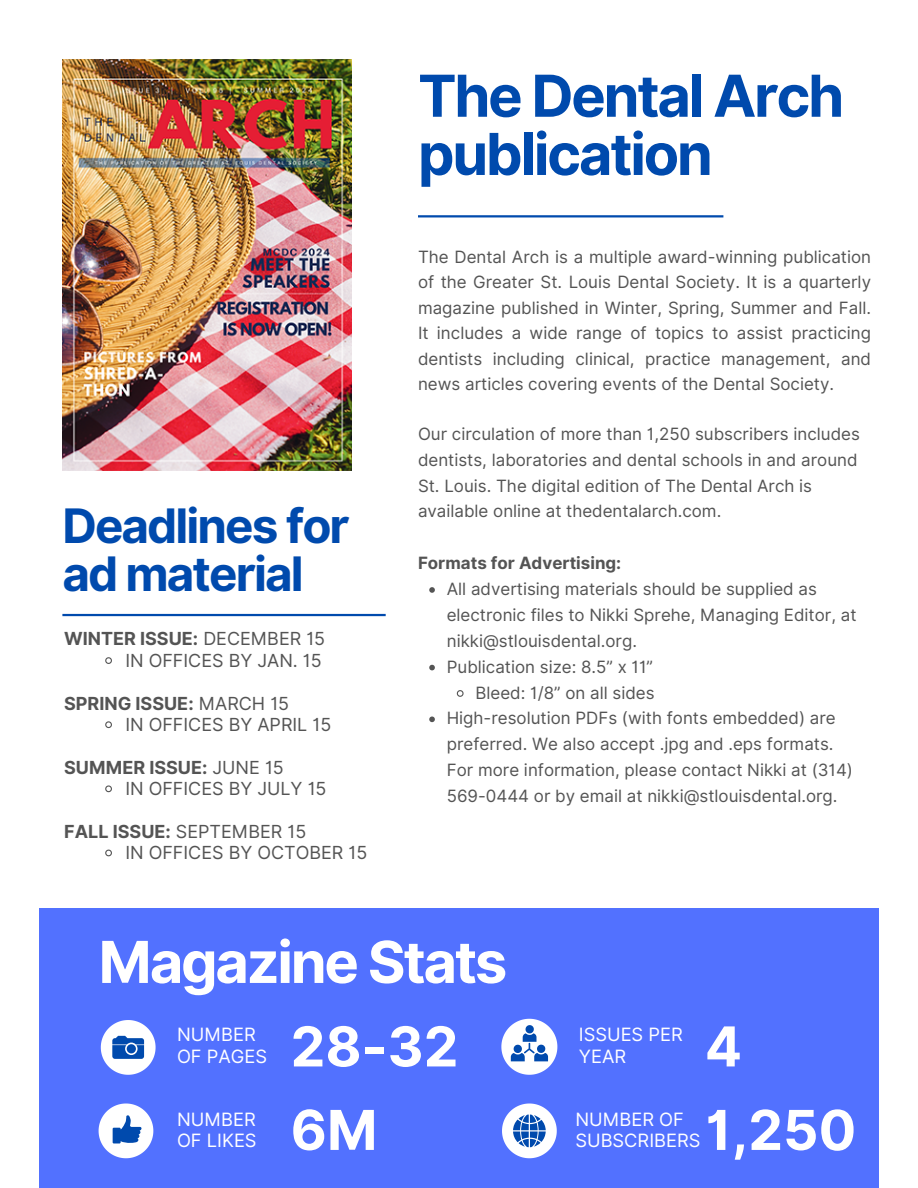
<style>
.page{position:relative;width:918px;height:1188px;background:#fff}
.page>*{position:absolute;margin:0;border:0;box-sizing:border-box;transform-origin:0 0}
.t1{font:700 57.9px/58.2px "Inter";letter-spacing:-.04em;color:#004aad}
.t2{font:700 57.9px "Inter";letter-spacing:-.04em;color:#fff}
.t3{font:700 55.05px "Inter";color:#fff}
.t4{font:700 47.55px/47.8px "Inter";letter-spacing:-.04em;color:#004aad}
.t5{font:18.3px/21.1px "Inter";color:#fff}
.t6{font:18px "Inter";color:#545454}
.t7{font:700 18px "Inter";color:#545454}
.t8{font:16.95px/25.8px "Inter";color:#545454}
.t9{font:700 16.95px "Inter";color:#545454}
.s1{font-weight:400}
.s2{font-weight:700}
</style>
<div class="page">
<img style="left:62px;top:59px;width:290px;height:412px">
<div style="left:39px;top:908px;width:840px;height:280px;background:#5271ff"></div>
<hr style="left:418px;top:215px;width:305px;height:2px;background:#004aad">
<svg style="left:101px;top:1020px;width:55px;height:55px"></svg>
<svg style="left:502px;top:1104px;width:55px;height:54px"></svg>
<svg style="left:99px;top:1104px;width:54px;height:54px"></svg>
<svg style="left:501px;top:1019px;width:56px;height:56px"></svg>
<hr style="left:62px;top:614px;width:324px;height:2px;background:#004aad">
<svg style="left:429px;top:587px;width:6px;height:6px"></svg>
<svg style="left:429px;top:665px;width:6px;height:5px"></svg>
<svg style="left:456px;top:690px;width:8px;height:7px"></svg>
<svg style="left:429px;top:717px;width:6px;height:5px"></svg>
<svg style="left:105px;top:657px;width:7px;height:7px"></svg>
<svg style="left:105px;top:721px;width:7px;height:8px"></svg>
<svg style="left:105px;top:785px;width:7px;height:8px"></svg>
<svg style="left:105px;top:849px;width:7px;height:8px"></svg>
<h4 class="t1" style="left:418px;top:67px;width:428px">The Dental Arch publication</h4>
<p class="t4" style="left:62px;top:502px;width:289px">Deadlines for ad material</p>
<p class="t7" style="left:64px;top:628px;width:263px">WINTER ISSUE: <span class="s1">DECEMBER 15</span></p>
<h4 class="t6" style="left:125px;top:649px;width:198px">IN OFFICES BY JAN. 15</h4>
<h1 class="t7" style="left:64px;top:692px;width:227px">SPRING ISSUE: <span class="s1">MARCH 15</span></h1>
<p class="t6" style="left:125px;top:714px;width:208px">IN OFFICES BY APRIL 15</p>
<h4 class="t7" style="left:64px;top:756px;width:221px">SUMMER ISSUE: <span class="s1">JUNE 15</span></h4>
<p class="t6" style="left:125px;top:778px;width:203px">IN OFFICES BY JULY 15</p>
<p class="t6" style="left:64px;top:820px;width:244px"><span class="s2">FALL ISSUE:</span> SEPTEMBER 15</p>
<h4 class="t6" style="left:125px;top:842px;width:244px">IN OFFICES BY OCTOBER 15</h4>
<p class="t8" style="left:418px;top:244px;width:455px;line-height:25.3px;text-align:justify">The Dental Arch is a multiple award-winning publication of the Greater St. Louis Dental Society. It is a quarterly magazine published in Winter, Spring, Summer and Fall.<br>It includes a wide range of topics to assist practicing dentists including clinical, practice management, and news articles covering events of the Dental Society.</p>
<h5 class="t8" style="left:418px;top:421px;width:443px">Our circulation of more than 1,250 subscribers includes dentists, laboratories and dental schools in and around St. Louis. The digital edition of The Dental Arch is available online at thedentalarch.com.</h5>
<p class="t9" style="left:418px;top:553px;width:205px">Formats for Advertising:</p>
<p class="t8" style="left:447px;top:576px;width:411px">All advertising materials should be supplied as electronic files to Nikki Sprehe, Managing Editor, at nikki@stlouisdental.org.</p>
<p class="t8" style="left:447px;top:654px;width:208px">Publication size: 8.5” x 11”</p>
<p class="t8" style="left:476px;top:679px;width:181px">Bleed: 1/8” on all sides</p>
<h2 class="t8" style="left:447px;top:705px;width:408px">High-resolution PDFs (with fonts embedded) are preferred. We also accept .jpg and .eps formats.<br>For more information, please contact Nikki at (314)<br>569-0444 or by email at nikki@stlouisdental.org.</h2>
<h3 class="t2" style="left:99px;top:927px;width:410px">Magazine Stats</h3>
<h4 class="t5" style="left:177px;top:1024px;width:92px">NUMBER<br>OF PAGES</h4>
<p class="t5" style="left:177px;top:1108px;width:81px">NUMBER<br>OF LIKES</p>
<h4 class="t3" style="left:291px;top:1014px;width:169px">28-32</h4>
<p class="t3" style="left:291px;top:1097px;width:89px">6M</p>
<h4 class="t5" style="left:579px;top:1024px;width:105px">ISSUES PER<br>YEAR</h4>
<h2 class="t3" style="left:705px;top:1014px;width:39px">4</h2>
<p class="t5" style="left:575px;top:1108px;width:127px">NUMBER OF<br>SUBSCRIBERS</p>
<p class="t3" style="left:706px;top:1097px;width:152px">1,250</p>
</div>
